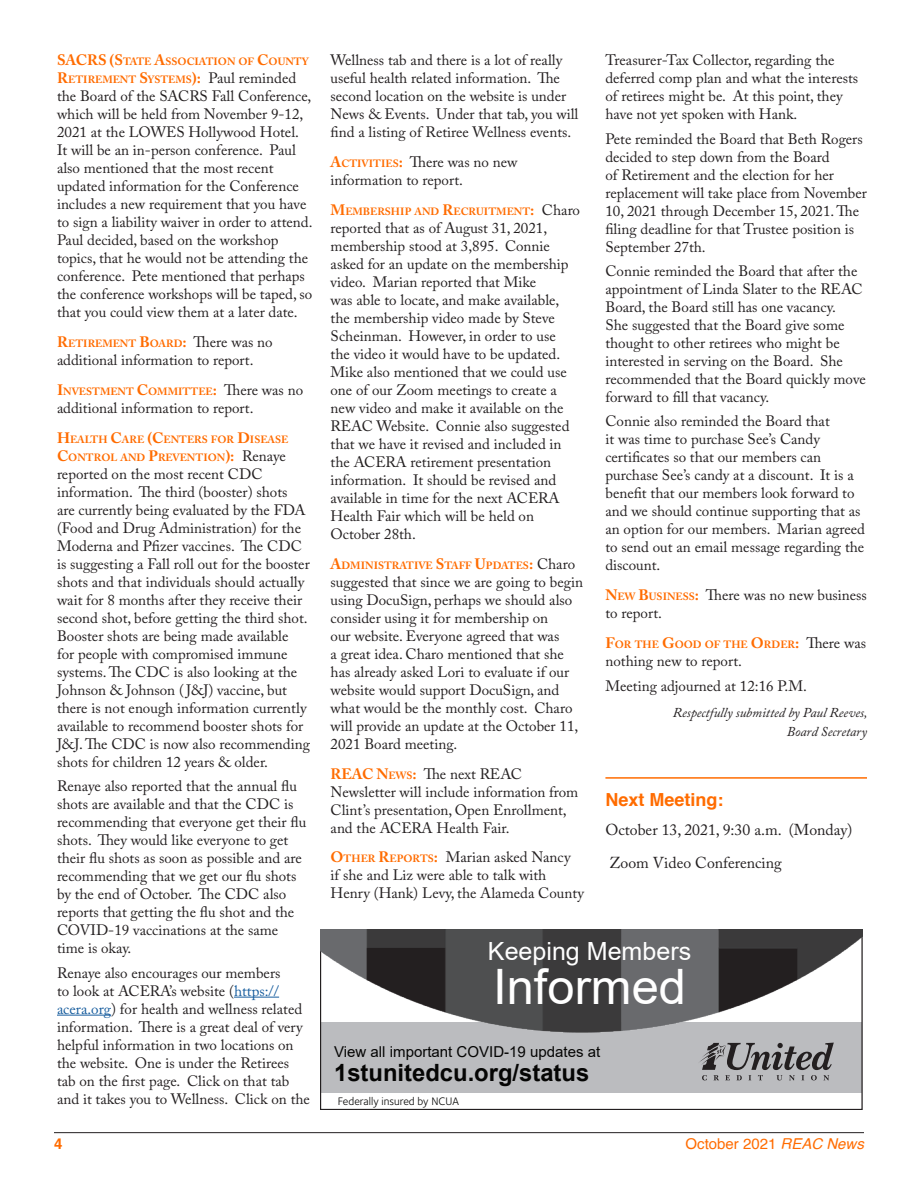
<style>
.page{position:relative;width:918px;height:1188px;background:#fff}
.page>*{position:absolute;margin:0;border:0;box-sizing:border-box;transform-origin:0 0}
.t1{font:48.9px "Arial";color:#fff}
.t2{font:25.05px "Arial";color:#fff}
.t3{font:700 23.85px "Arial";color:#050504}
.Header_with_line{font:700 18px "Helvetica";color:#ff6c00}
.t4{font:15.75px "Adobe Caslon Pro";color:#231f20}
.Minutes_subheads{font:15px/18px "Adobe Caslon Pro";color:#231f20}
.t5{font:15px "Arial";color:#050504}
.t6{font:15px "Helvetica";color:#ff6c00}
.t7{font:700 15px "Helvetica";color:#ff6c00}
.respectfully_submitt{font:italic 13.5px/19.5px "Adobe Caslon Pro";color:#231f20;text-align:right}
.t8{font:11.25px "Foundry Sterling";color:#050504}
.Minutes_subheads-2{font:700 10.5px/18px "Adobe Caslon Pro";color:#ff6c00}
.s1{font-size:15px}
.s2{font-weight:400;font-size:15px;color:#231f20}
.s3{color:#175d9e}
.s4{font-weight:700;color:#ff6c00}
.s5{font-weight:700;font-size:10.5px;color:#ff6c00}
.s6{font-style:italic}
</style>
<div class="page">
<hr style="left:54px;top:1132px;width:810px;height:1px;background:#231f20">
<div style="left:321px;top:1022px;width:541px;height:71px;background:#bbbcbf"></div>
<svg style="left:700px;top:1043px;width:134px;height:37px"></svg>
<img style="left:320px;top:929px;width:542px;height:103px">
<hr style="left:234px;top:997px;width:45px;height:1px;background:#175d9e">
<hr style="left:57px;top:1015px;width:54px;height:1px;background:#175d9e">
<hr style="left:605px;top:777px;width:262px;height:2px;background:#ff6c00">
<p class="Minutes_subheads-2" style="left:57px;top:52px;width:253px"><span class="s1">SACRS (S</span>TATE <span class="s1">A</span>SSOCIATION OF <span class="s1">C</span>OUNTY<br><span class="s1">R</span>ETIREMENT <span class="s1">S</span>YSTEMS<span class="s1">):</span> <span class="s2">Paul reminded</span></p>
<p class="Minutes_subheads" style="left:57px;top:87px;width:257px">the Board of the SACRS Fall Conference, which will be held from November 9-12, 2021 at the LOWES Hollywood Hotel.<br>It will be an in-person conference. Paul also mentioned that the most recent updated information for the Conference includes a new requirement that you have to sign a liability waiver in order to attend.<br>Paul decided, based on the workshop topics, that he would not be attending the conference. Pete mentioned that perhaps the conference workshops will be taped, so that you could view them at a later date.</p>
<p class="Minutes_subheads-2" style="left:57px;top:334px;width:217px"><span class="s1">R</span>ETIREMENT <span class="s1">B</span>OARD<span class="s1">:</span> <span class="s2">There was no</span></p>
<p class="Minutes_subheads" style="left:57px;top:351px;width:198px">additional information to report.</p>
<p class="Minutes_subheads-2" style="left:57px;top:382px;width:248px"><span class="s1">I</span>NVESTMENT <span class="s1">C</span>OMMITTEE<span class="s1">:</span> <span class="s2">There was no</span></p>
<p class="Minutes_subheads" style="left:57px;top:399px;width:198px">additional information to report.</p>
<p class="Minutes_subheads-2" style="left:57px;top:430px;width:233px"><span class="s1">H</span>EALTH <span class="s1">C</span>ARE <span class="s1">(C</span>ENTERS FOR <span class="s1">D</span>ISEASE<br><span class="s1">C</span>ONTROL AND <span class="s1">P</span>REVENTION<span class="s1">):</span> <span class="s2">Renaye</span></p>
<p class="Minutes_subheads" style="left:57px;top:464px;width:255px">reported on the most recent CDC information. The third (booster) shots<br>are currently being evaluated by the FDA (Food and Drug Administration) for the Moderna and Pfizer vaccines. The CDC is suggesting a Fall roll out for the booster shots and that individuals should actually wait for 8 months after they receive their second shot, before getting the third shot.<br>Booster shots are being made available<br>for people with compromised immune systems. The CDC is also looking at the Johnson &amp; Johnson ( J&amp;J) vaccine, but there is not enough information currently available to recommend booster shots for J&amp;J. The CDC is now also recommending shots for children 12 years &amp; older.</p>
<p class="Minutes_subheads" style="left:57px;top:777px;width:251px">Renaye also reported that the annual flu shots are available and that the CDC is recommending that everyone get their flu shots. They would like everyone to get their flu shots as soon as possible and are recommending that we get our flu shots by the end of October. The CDC also reports that getting the flu shot and the COVID-19 vaccinations at the same time is okay.</p>
<p class="Minutes_subheads" style="left:57px;top:963px;width:254px">Renaye also encourages our members<br>to look at ACERA’s website (<span class="s3">https:// acera.org</span>) for health and wellness related information. There is a great deal of very helpful information in two locations on the website. One is under the Retirees tab on the first page. Click on that tab and it takes you to Wellness. Click on the</p>
<p class="Minutes_subheads" style="left:331px;top:51px;width:249px">Wellness tab and there is a lot of really useful health related information. The second location on the website is under News &amp; Events. Under that tab, you will find a listing of Retiree Wellness events.</p>
<p class="Minutes_subheads" style="left:331px;top:153px;width:188px"><span class="s4">A</span><span class="s5">CTIVITIES</span><span class="s4">:</span> There was no new information to report.</p>
<p class="Minutes_subheads-2" style="left:331px;top:202px;width:251px"><span class="s1">M</span>EMB ERSHIP AND <span class="s1">R</span>ECRUITMENT<span class="s1">:</span> <span class="s2">Charo</span></p>
<p class="Minutes_subheads" style="left:331px;top:219px;width:240px">reported that as of August 31, 2021, membership stood at 3,895. Connie asked for an update on the membership video. Marian reported that Mike<br>was able to locate, and make available, the membership video made by Steve Scheinman. However, in order to use the video it would have to be updated.<br>Mike also mentioned that we could use one of our Zoom meetings to create a new video and make it available on the REAC Website. Connie also suggested that we have it revised and included in the ACERA retirement presentation information. It should be revised and available in time for the next ACERA Health Fair which will be held on October 28th.</p>
<p class="Minutes_subheads-2" style="left:331px;top:556px;width:246px"><span class="s1">A</span>DMINISTRATIVE <span class="s1">S</span>TAFF <span class="s1">U</span>PDATES<span class="s1">:</span> <span class="s2">Charo</span></p>
<p class="Minutes_subheads" style="left:331px;top:572px;width:254px">suggested that since we are going to begin using DocuSign, perhaps we should also consider using it for membership on<br>our website. Everyone agreed that was<br>a great idea. Charo mentioned that she has already asked Lori to evaluate if our website would support DocuSign, and what would be the monthly cost. Charo will provide an update at the October 11, 2021 Board meeting.</p>
<p class="Minutes_subheads" style="left:331px;top:764px;width:249px"><span class="s4">REAC N</span><span class="s5">EWS</span><span class="s4">:</span> The next REAC Newsletter will include information from Clint’s presentation, Open Enrollment, and the ACERA Health Fair.</p>
<p class="Minutes_subheads" style="left:331px;top:848px;width:255px"><span class="s4">O</span><span class="s5">THER</span> <span class="s4">R</span><span class="s5">EPORTS</span><span class="s4">:</span> Marian asked Nancy<br>if she and Liz were able to talk with<br>Henry (Hank) Levy, the Alameda County</p>
<p class="Minutes_subheads" style="left:605px;top:51px;width:254px">Treasurer-Tax Collector, regarding the deferred comp plan and what the interests of retirees might be. At this point, they have not yet spoken with Hank.</p>
<p class="Minutes_subheads" style="left:605px;top:129px;width:263px">Pete reminded the Board that Beth Rogers decided to step down from the Board<br>of Retirement and the election for her replacement will take place from November 10, 2021 through December 15, 2021. The filing deadline for that Trustee position is September 27th.</p>
<p class="Minutes_subheads" style="left:605px;top:262px;width:262px">Connie reminded the Board that after the appointment of Linda Slater to the REAC Board, the Board still has one vacancy.<br>She suggested that the Board give some thought to other retirees who might be interested in serving on the Board. She recommended that the Board quickly move forward to fill that vacancy.</p>
<p class="Minutes_subheads" style="left:605px;top:412px;width:261px">Connie also reminded the Board that<br>it was time to purchase See’s Candy certificates so that our members can purchase See’s candy at a discount. It is a benefit that our members look forward to and we should continue supporting that as an option for our members. Marian agreed to send out an email message regarding the discount.</p>
<p class="Minutes_subheads" style="left:605px;top:586px;width:263px"><span class="s4">N</span><span class="s5">EW</span> <span class="s4">B</span><span class="s5">USINESS</span><span class="s4">:</span> There was no new business to report.</p>
<p class="Minutes_subheads-2" style="left:605px;top:636px;width:262px"><span class="s1">F</span>OR THE <span class="s1">G</span>OOD OF THE <span class="s1">O</span>RDER<span class="s1">:</span> <span class="s2">There was</span></p>
<p class="Minutes_subheads" style="left:605px;top:652px;width:138px">nothing new to report.</p>
<p class="Minutes_subheads" style="left:605px;top:677px;width:203px">Meeting adjourned at 12:16 P.M.</p>
<p class="respectfully_submitt" style="left:673px;top:702px;width:196px">Respectfully submitted by Paul Reeves,<br>Board Secretary</p>
<p class="Header_with_line" style="left:605px;top:785px;width:120px">Next Meeting:</p>
<p class="t4" style="left:605px;top:821px;width:248px">October 13, 2021, 9:30 a.m. (Monday)</p>
<p class="t4" style="left:609px;top:853px;width:174px">Zoom Video Conferencing</p>
<p class="t2" style="left:488px;top:934px;width:205px">Keeping Members</p>
<p class="t1" style="left:493px;top:953px;width:194px">Informed</p>
<p class="t5" style="left:334px;top:1041px;width:268px">View all important COVID-19 updates at</p>
<p class="t3" style="left:334px;top:1055px;width:257px">1stunitedcu.org/status</p>
<p class="t8" style="left:338px;top:1094px;width:123px">Federally insured by NCUA</p>
<p class="t7" style="left:54px;top:1132px;width:10px">4</p>
<p class="t6" style="left:686px;top:1132px;width:180px">October 2021 <span class="s6">REAC News</span></p>
</div>
